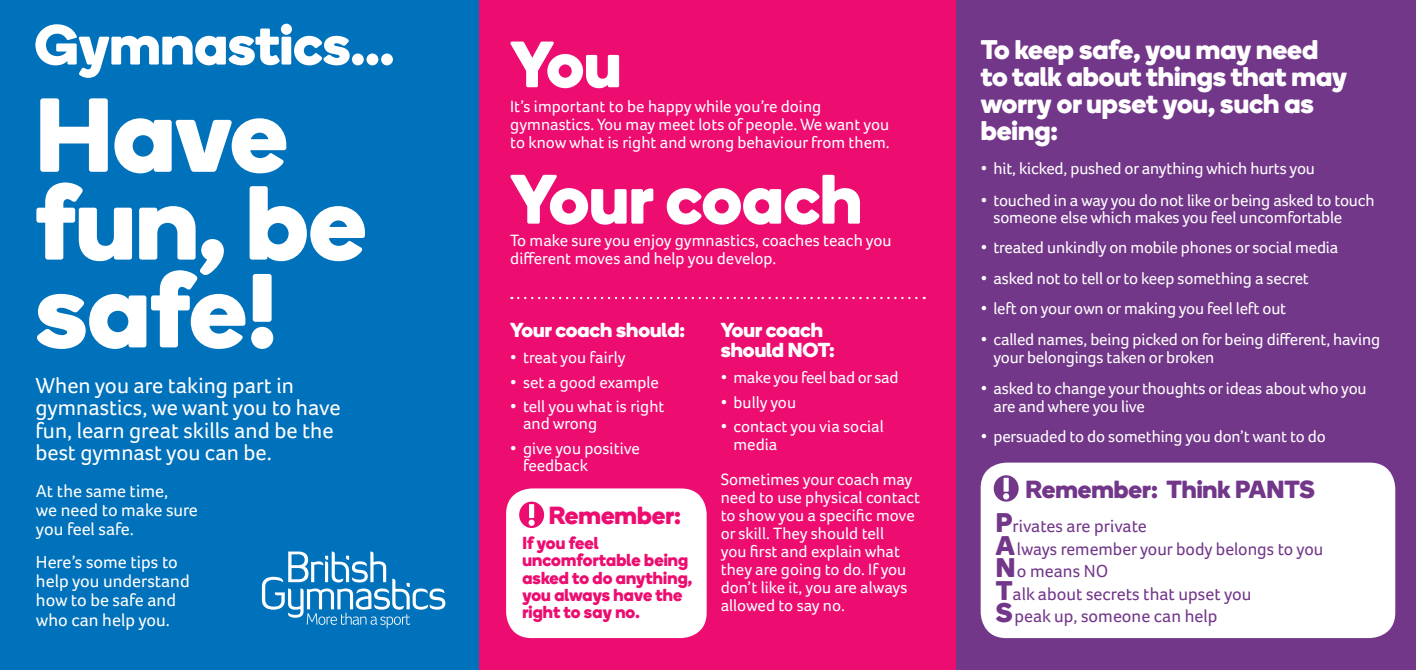
<style>
.page{position:relative;width:1416px;height:670px;background:#fff}
.page>*{position:absolute;margin:0;border:0;box-sizing:border-box;transform-origin:0 0}
.t1{font:700 104.85px/87.8px "Boing";color:#fff}
.t2{font:700 69.75px "Boing";color:#fff}
.t3{font:700 65.25px "Boing";color:#fff}
.t4{font:700 56.25px "Boing";color:#fff}
.t5{font:700 27px/27px "Boing";color:#fff}
.t6{font:700 24.75px "Boing";color:#73378a}
.t7{font:700 24.75px "Boing";color:#ed0c70}
.t8{font:22.5px/22.5px "Foco";color:#fff}
.t9{font:700 20.25px "Boing";color:#fff}
.t10{font:18px "Foco";color:#73378a}
.t11{font:18px "Foco";color:#fff}
.t12{font:700 17.32px/17.3px "Boing";letter-spacing:.01em;color:#ed0c70}
.t13{font:16.88px/18px "Foco";letter-spacing:-.01em;color:#fff}
.s1{font-family:"Boing";font-weight:700;font-size:27px}
</style>
<div class="page">
<div style="left:478px;top:0;width:502px;height:670px;background:#ed0c70"></div>
<div style="left:506px;top:488px;width:201px;height:150px;background:#fff;border-radius:26px"></div>
<div style="left:957px;top:0;width:459px;height:670px;background:#73378a"></div>
<svg style="left:518px;top:297px;width:407px;height:2px"></svg>
<div style="left:981px;top:462px;width:414px;height:176px;background:#fff;border-radius:26px"></div>
<svg style="left:519px;top:501px;width:25px;height:27px"></svg>
<svg style="left:994px;top:475px;width:25px;height:26px"></svg>
<div style="left:0;top:0;width:479px;height:670px;background:#0071bb"></div>
<svg style="left:262px;top:551px;width:183px;height:77px"></svg>
<p class="t4" style="left:34px;top:5px;width:361px">Gymnastics...</p>
<p class="t1" style="left:35px;top:89px;width:332px">Have fun, be safe!</p>
<p class="t8" style="left:35px;top:373px;width:307px">When you are taking part in gymnastics, we want you to have fun, learn great skills and be the best gymnast you can be.</p>
<p class="t11" style="left:36px;top:481px;width:134px">At the same time,</p>
<p class="t11" style="left:36px;top:500px;width:163px">we need to make sure</p>
<p class="t11" style="left:36px;top:519px;width:99px">you feel safe.</p>
<p class="t11" style="left:36px;top:551px;width:143px">Here’s some tips to</p>
<p class="t11" style="left:36px;top:571px;width:155px">help you understand</p>
<p class="t11" style="left:36px;top:590px;width:142px">how to be safe and</p>
<p class="t11" style="left:36px;top:609px;width:135px">who can help you.</p>
<p class="t3" style="left:510px;top:18px;width:113px">You</p>
<p class="t13" style="left:510px;top:97px;width:381px">It’s important to be happy while you’re doing gymnastics. You may meet lots of people. We want you to know what is right and wrong behaviour from them.</p>
<p class="t2" style="left:510px;top:149px;width:353px">Your coach</p>
<p class="t13" style="left:510px;top:231px;width:383px">To make sure you enjoy gymnastics, coaches teach you different moves and help you develop.</p>
<p class="t9" style="left:510px;top:315px;width:176px">Your coach should:</p>
<p class="t13" style="left:510px;top:348px;width:117px">• treat you fairly</p>
<p class="t13" style="left:510px;top:373px;width:150px">• set a good example</p>
<p class="t13" style="left:523px;top:397px;width:143px;text-indent:-13px">• tell you what is right and wrong</p>
<p class="t13" style="left:523px;top:439px;width:118px;text-indent:-13px">• give you positive feedback</p>
<p class="t7" style="left:549px;top:497px;width:134px">Remember:</p>
<p class="t12" style="left:522px;top:534px;width:172px">If you feel uncomfortable being asked to do anything, you always have the right to say no.</p>
<p class="t9" style="left:721px;top:315px;width:104px">Your coach</p>
<p class="t9" style="left:721px;top:335px;width:116px">should NOT:</p>
<p class="t13" style="left:721px;top:368px;width:179px">• make you feel bad or sad</p>
<p class="t13" style="left:721px;top:393px;width:77px">• bully you</p>
<p class="t13" style="left:733px;top:417px;width:152px;text-indent:-13px">• contact you via social media</p>
<p class="t13" style="left:721px;top:470px;width:201px">Sometimes your coach may need to use physical contact to showyou a specific move or skill. They should tell<br>you first and explain what they are going to do. If you don’t like it, you are always allowed to say no.</p>
<p class="t5" style="left:981px;top:35px;width:368px">To keep safe, you may need to talk about things that may worry or upset you, such as being:</p>
<p class="t13" style="left:981px;top:160px;width:336px">• hit, kicked, pushed or anything which hurts you</p>
<p class="t13" style="left:993px;top:191px;width:383px;text-indent:-13px">• touched in a way you do not like or being asked to touch someone else which makes you feel uncomfortable</p>
<p class="t13" style="left:981px;top:239px;width:359px">• treated unkindly on mobile phones or social media</p>
<p class="t13" style="left:981px;top:269px;width:330px">• asked not to tell or to keep something a secret</p>
<p class="t13" style="left:981px;top:299px;width:307px">• left on your own or making you feel left out</p>
<p class="t13" style="left:993px;top:331px;width:388px;text-indent:-13px">• called names, being picked on for being different, having your belongings taken or broken</p>
<p class="t13" style="left:993px;top:379px;width:375px;text-indent:-13px">• asked to change your thoughts or ideas about who you are and where you live</p>
<p class="t13" style="left:981px;top:427px;width:347px">• persuaded to do something you don’t want to do</p>
<p class="t6" style="left:1025px;top:472px;width:291px">Remember: Think PANTS</p>
<p class="t10" style="left:996px;top:515px;width:153px"><span class="s1">P</span>rivates are private</p>
<p class="t10" style="left:996px;top:538px;width:329px"><span class="s1">A</span> lways remember your body belongs to you</p>
<p class="t10" style="left:996px;top:560px;width:114px"><span class="s1">N</span> o means NO</p>
<p class="t10" style="left:996px;top:583px;width:257px"><span class="s1">T</span>alk about secrets that upset you</p>
<p class="t10" style="left:996px;top:605px;width:223px"><span class="s1">S</span> peak up, someone can help</p>
</div>
